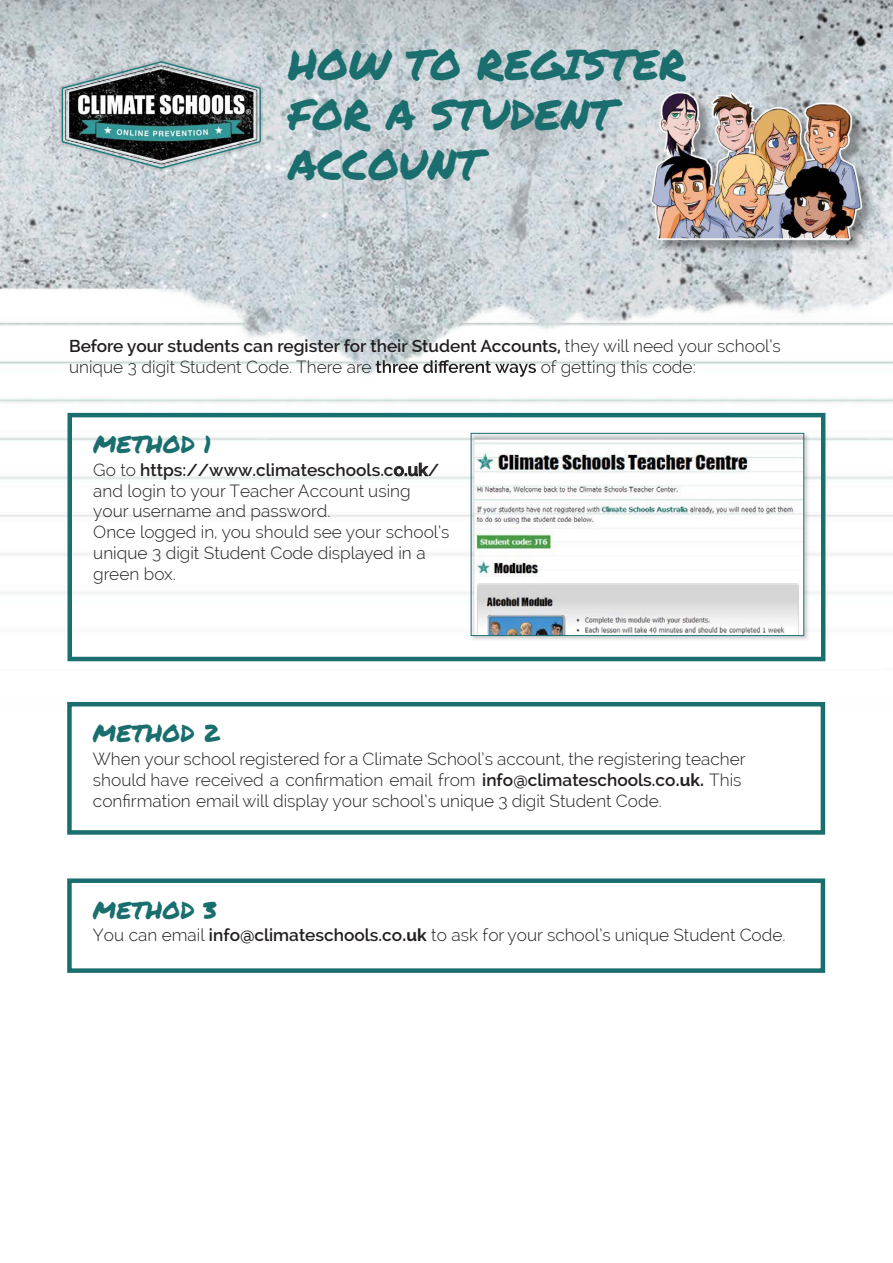
<style>
.page{position:relative;width:893px;height:1263px;background:#fff}
.page>*{position:absolute;margin:0;border:0;box-sizing:border-box;transform-origin:0 0}
.t1{font:42px/50.4px "Permanent Marker";color:#1a6e6e}
.t2{font:24px "Permanent Marker";color:#1a6e6e}
.t3{font:300 17.25px/20.9px "Raleway";color:#231f20}
.s1{font-weight:600}
.s2{font-weight:700}
</style>
<div class="page">
<img style="left:0;top:0;width:893px;height:156px">
<img style="left:602px;top:6px;width:291px;height:150px">
<img style="left:0;top:156px;width:893px;height:817px">
<svg style="left:376px;top:360px;width:160px;height:17px"></svg>
<div style="left:67px;top:702px;width:758px;height:133px;border:4px solid #1a6e6e"></div>
<div style="left:67px;top:878px;width:758px;height:95px;border:4px solid #1a6e6e"></div>
<svg style="left:394px;top:463px;width:35px;height:13px"></svg>
<div style="left:68px;top:413px;width:757px;height:248px;border:4px solid #1a6e6e"></div>
<svg style="left:470px;top:432px;width:340px;height:210px"></svg>
<img style="left:473px;top:435px;width:329px;height:199px">
<div style="left:471px;top:433px;width:333px;height:203px;border:1px solid #1a6e6e"></div>
<img style="left:55px;top:54px;width:212px;height:122px">
<h1 class="t1" style="left:288px;top:38px;width:399px">HOW TO REGISTER<br>FOR A STUDENT<br>ACCOUNT</h1>
<p class="t3" style="left:69px;top:336px;width:713px"><span class="s1">Before your students can register for their Student Accounts,</span> they will need your school’s unique 3 digit Student Code. There are</p>
<p class="t3" style="left:541px;top:356px;width:157px">of getting this code:</p>
<h2 class="t2" style="left:93px;top:427px;width:120px">METHOD 1</h2>
<p class="t3" style="left:93px;top:459px;width:358px">Go to <span class="s1">https://www.climateschools.co.uk/ </span>and login to your Teacher Account using your username and password.<br>Once logged in, you should see your school’s unique 3 digit Student Code displayed in a green box.</p>
<h2 class="t2" style="left:93px;top:716px;width:128px">METHOD 2</h2>
<p class="t3" style="left:93px;top:748px;width:654px">When your school registered for a Climate School’s account, the registering teacher should have received a confirmation email from <span class="s1">info@climateschools.co</span><span class="s2">.uk.</span> This confirmation email will display your school’s unique 3 digit Student Code.</p>
<h2 class="t2" style="left:93px;top:892px;width:126px">METHOD 3</h2>
<p class="t3" style="left:93px;top:925px;width:694px">You can email <span class="s1">info@climateschools.co</span><span class="s2">.uk</span> to ask for your school’s unique Student Code.</p>
</div>
